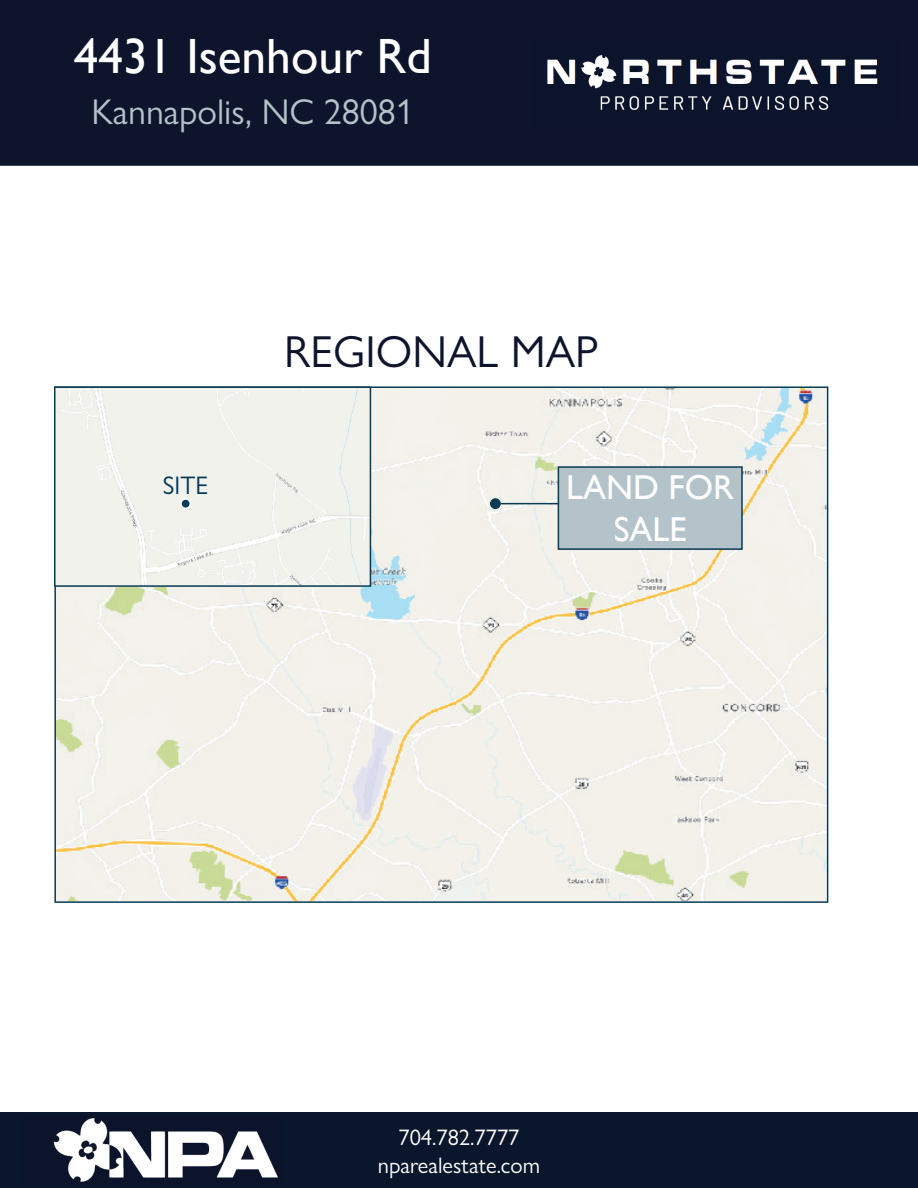
<style>
.page{position:relative;width:918px;height:1188px;background:#fff}
.page>*{position:absolute;margin:0;border:0;box-sizing:border-box;transform-origin:0 0}
.t1{font:49.5px "Gill Sans";color:#fff}
.t2{font:45px "Gill Sans Nova";color:#0d142c}
.t3{font:36px "Gill Sans Nova";color:#b4c2ca}
.t4{font:34.5px/41.4px "Gill Sans";color:#fff;text-align:center}
.t5{font:25.5px "Gill Sans Nova";color:#073b56}
.t6{font:22.5px "Gill Sans Nova";color:#fff}
</style>
<div class="page">
<div style="left:1px;top:1px;width:916px;height:164px;background:#0d142c"></div>
<div style="left:0;top:0;width:918px;height:166px;border:2px solid #0d142c"></div>
<div style="left:0;top:1112px;width:918px;height:76px;background:#0a162c"></div>
<img style="left:547px;top:55px;width:331px;height:55px">
<img style="left:53px;top:1118px;width:225px;height:64px">
<svg style="left:54px;top:386px;width:774px;height:517px;background:#eeede6"></svg>
<div style="left:491px;top:499px;width:9px;height:9px;background:#093b54;border-radius:50%"></div>
<div style="left:490px;top:498px;width:11px;height:11px;border:2px solid #093b54;border-radius:50%"></div>
<div style="left:558px;top:467px;width:184px;height:82px;background:#b4c2ca"></div>
<div style="left:558px;top:466px;width:185px;height:84px;border:2px solid #093b54"></div>
<div style="left:57px;top:389px;width:311px;height:195px;background:#f2f2ed"></div>
<div style="left:54px;top:386px;width:317px;height:201px;border:2px solid #073b56"></div>
<div style="left:181px;top:499px;width:9px;height:9px;background:#053b56;border-radius:50%"></div>
<div style="left:180px;top:498px;width:11px;height:11px;border:2px solid #fff;border-radius:50%"></div>
<hr style="left:501px;top:503px;width:58px;height:1px;background:#093b54">
<h1 class="t1" style="left:74px;top:28px;width:359px">4431 Isenhour Rd</h1>
<h3 class="t3" style="left:91px;top:90px;width:324px">Kannapolis, NC 28081</h3>
<p class="t5" style="left:163px;top:470px;width:47px">SITE</p>
<h2 class="t2" style="left:284px;top:324px;width:316px">REGIONAL MAP</h2>
<h3 class="t4" style="left:566px;top:468px;width:169px">LAND FOR<br>SALE</h3>
<p class="t6" style="left:398px;top:1124px;width:123px">704.782.7777</p>
<p class="t6" style="left:378px;top:1151px;width:164px">nparealestate.com</p>
</div>
